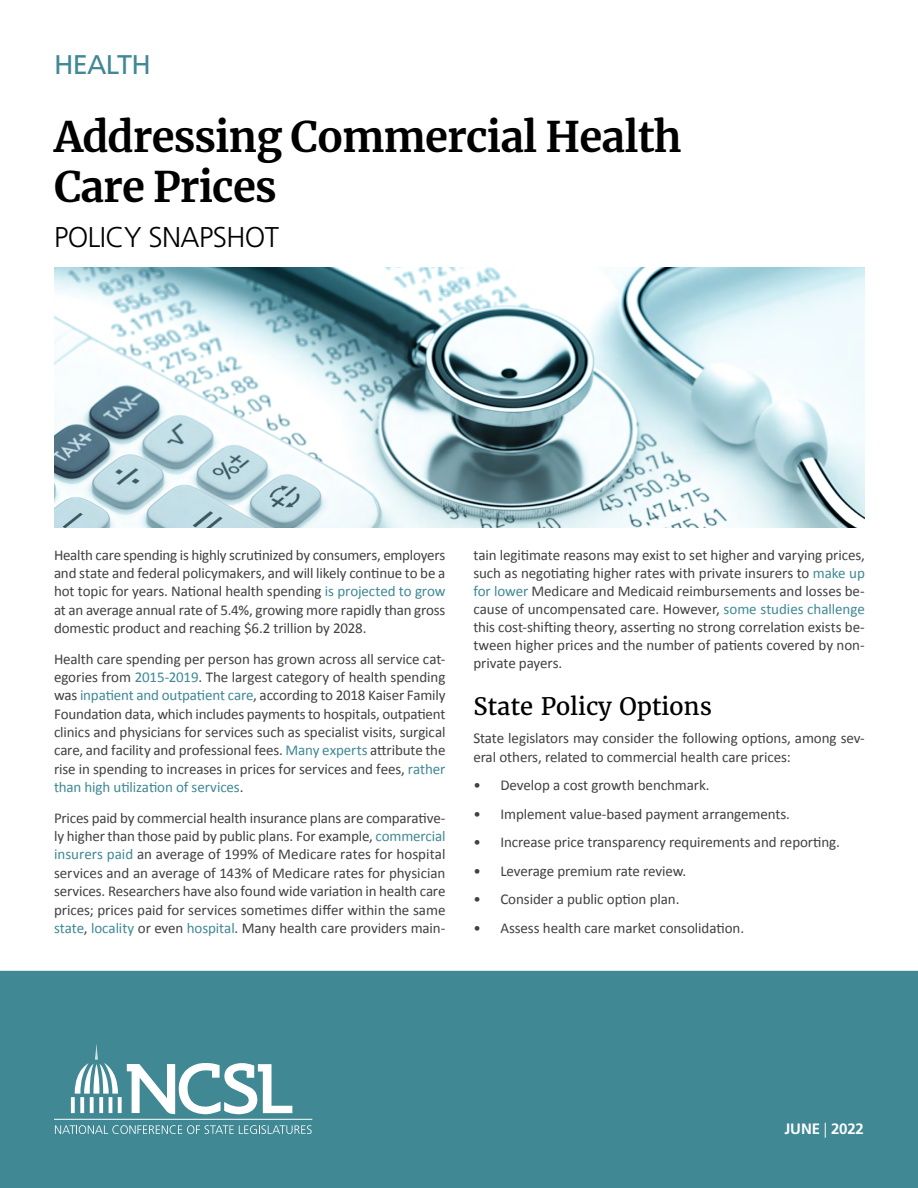
<style>
.page{position:relative;width:918px;height:1188px;background:#fff}
.page>*{position:absolute;margin:0;border:0;box-sizing:border-box;transform-origin:0 0}
.t1{font:700 41.7px/49.9px "Merriweather";letter-spacing:-.02em;color:#000}
.t2{font:300 28.5px "Frutiger LT Std";letter-spacing:-.02em;color:#000}
.t3{font:27px "Frutiger LT Std";letter-spacing:-.025em;color:#3f8894}
.t4{font:24px "Merriweather";letter-spacing:-.005em;color:#000}
.t5{font:15px/18.5px "Calibri";letter-spacing:-.005em;color:#414042;text-align:justify}
.t6{font:700 15px "Frutiger LT Std";letter-spacing:-.01em;color:#fff}
.s1{color:#3f8894}
.s2{font-weight:300}
</style>
<div class="page">
<div style="left:0;top:966px;width:918px;height:222px;background:#3f8894"></div>
<svg style="left:55px;top:1125px;width:257px;height:9px"></svg>
<hr style="left:54px;top:1119px;width:258px;height:1px;background:#fff">
<svg style="left:75px;top:1044px;width:43px;height:50px"></svg>
<hr style="left:109px;top:1097px;width:3px;height:16px;background:#fff">
<svg style="left:118px;top:1097px;width:4px;height:16px"></svg>
<svg style="left:99px;top:1097px;width:4px;height:16px"></svg>
<svg style="left:90px;top:1097px;width:4px;height:16px"></svg>
<svg style="left:80px;top:1097px;width:4px;height:16px"></svg>
<svg style="left:71px;top:1097px;width:4px;height:16px"></svg>
<svg style="left:127px;top:1063px;width:165px;height:51px"></svg>
<div style="left:0;top:965px;width:918px;height:6px;background:#fff"></div>
<img style="left:54px;top:268px;width:811px;height:259px">
<h3 class="t3" style="left:54px;top:49px;width:99px">HEALTH</h3>
<h1 class="t1" style="left:54px;top:111px;width:629px">Addressing Commercial Health<br>Care Prices</h1>
<h2 class="t2" style="left:54px;top:221px;width:227px">POLICY SNAPSHOT</h2>
<p class="t5" style="left:54px;top:545px;width:393px">Health care spending is highly scrutinized by consumers, employers and state and federal policymakers, and will likely continue to be a hot topic for years. National health spending <span class="s1">is projected to grow </span>at an average annual rate of 5.4%, growing more rapidly than gross domestic product and reaching $6.2 trillion by 2028.</p>
<p class="t5" style="left:54px;top:649px;width:393px">Health care spending per person has grown across all service cat&shy;egories from <span class="s1">2015-2019</span>. The largest category of health spending was <span class="s1">inpatient and outpatient care</span>, according to 2018 Kaiser Family Foundation data, which includes payments to hospitals, outpatient clinics and physicians for services such as specialist visits, surgical care, and facility and professional fees. <span class="s1">Many experts</span> attribute the rise in spending to increases in prices for services and fees, <span class="s1">rather than high utilization of services</span>.</p>
<p class="t5" style="left:54px;top:808px;width:393px">Prices paid by commercial health insurance plans are comparative&shy;ly higher than those paid by public plans. For example, <span class="s1">commercial insurers paid</span> an average of 199% of Medicare rates for hospital services and an average of 143% of Medicare rates for physician services. Researchers have also found wide variation in health care prices; prices paid for services sometimes differ within the same <span class="s1">state</span>, <span class="s1">locality</span> or even <span class="s1">hospital</span>. Many health care providers main-</p>
<p class="t5" style="left:473px;top:545px;width:393px">tain legitimate reasons may exist to set higher and varying prices, such as negotiating higher rates with private insurers to <span class="s1">make up for lower</span> Medicare and Medicaid reimbursements and losses be&shy;cause of uncompensated care. However, <span class="s1">some studies challenge </span>this cost-shifting theory, asserting no strong correlation exists be&shy;tween higher prices and the number of patients covered by non&shy;private payers.</p>
<h3 class="t4" style="left:473px;top:691px;width:240px">State Policy Options</h3>
<p class="t5" style="left:473px;top:729px;width:393px;line-height:18px">State legislators may consider the following options, among sev&shy;eral others, related to commercial health care prices:</p>
<p class="t5" style="left:473px;top:776px;width:238px">• Develop a cost growth benchmark.</p>
<p class="t5" style="left:473px;top:804px;width:318px">• Implement value-based payment arrangements.</p>
<p class="t5" style="left:473px;top:833px;width:368px">• Increase price transparency requirements and reporting.</p>
<p class="t5" style="left:473px;top:861px;width:214px">• Leverage premium rate review.</p>
<p class="t5" style="left:473px;top:890px;width:208px">• Consider a public option plan.</p>
<p class="t5" style="left:473px;top:918px;width:272px">• Assess health care market consolidation.</p>
<p class="t6" style="left:785px;top:1120px;width:81px">JUNE <span class="s2">|</span> 2022</p>
</div>
